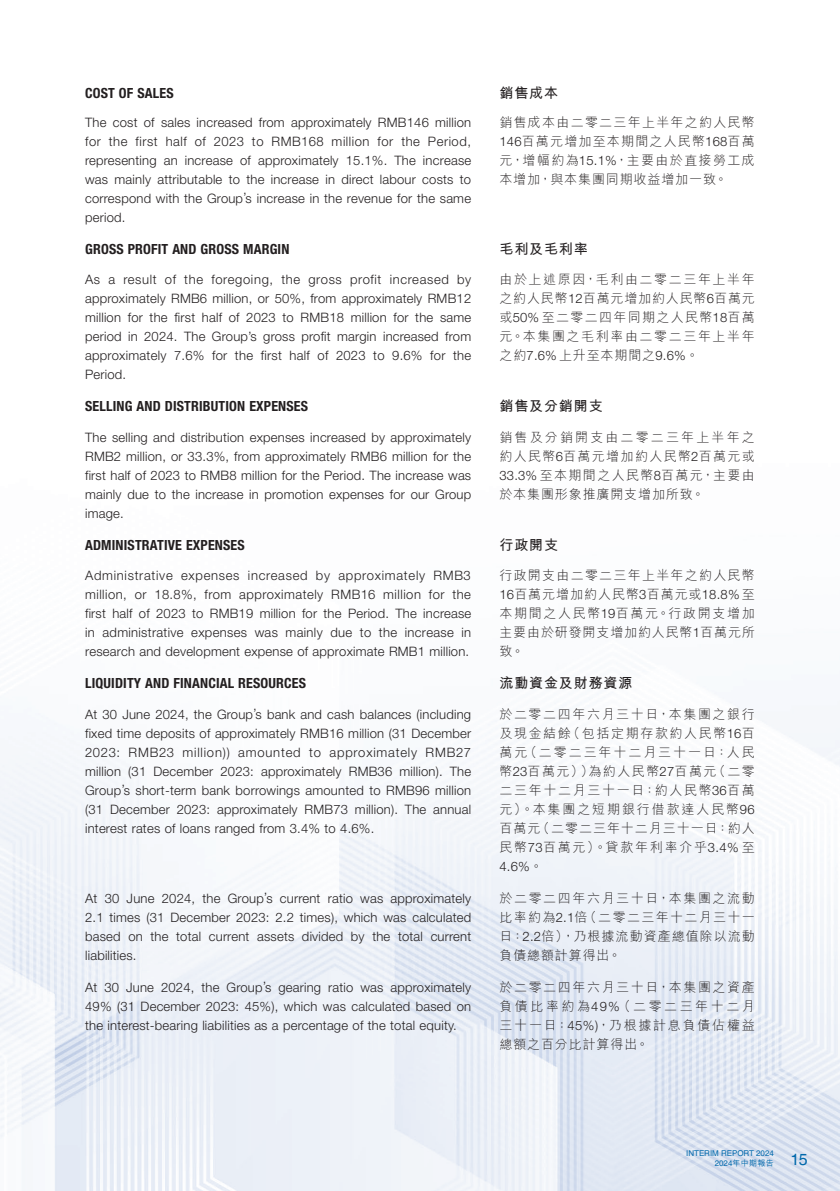
<style>
.page{position:relative;width:840px;height:1191px;background:#fff}
.page>*{position:absolute;margin:0;border:0;box-sizing:border-box;transform-origin:0 0}
.t1{font:700 condensed 14px "Helvetica Neue LT Std";letter-spacing:.01em;color:#231f20}
.t2{font:700 14px "M Hei HK";letter-spacing:.06em;color:#231f20}
.t3{font:300 13px/19px "Helvetica Neue LT Std";letter-spacing:.015em;color:#231f20;text-align:justify}
.t4{font:300 13px/19px "M Hei HK";letter-spacing:.105em;color:#231f20;text-align:justify}
.t5{font:8px "Helvetica LT Std";letter-spacing:-.005em;color:#0169ac}
.t6{font:500 8px "M Hei HK";letter-spacing:.045em;color:#0169ac}
.s1{font-family:"Helvetica Neue LT Std"}
.s2{font-family:"M Hei HK"}
.s3{font-family:"Helvetica LT Std";font-weight:400}
</style>
<div class="page">
<img style="left:0;top:702px;width:839px;height:489px">
<p class="t1" style="left:85px;top:84px;width:90px">COST OF SALES</p>
<p class="t3" style="left:85px;top:112px;width:387px">The cost of sales increased from approximately RMB146 million for the first half of 2023 to RMB168 million for the Period, representing an increase of approximately 15.1%. The increase was mainly attributable to the increase in direct labour costs to correspond with the Group’s increase in the revenue for the same period.</p>
<p class="t1" style="left:85px;top:240px;width:206px">GROSS PROFIT AND GROSS MARGIN</p>
<p class="t3" style="left:85px;top:270px;width:387px">As a result of the foregoing, the gross profit increased by approximately RMB6 million, or 50%, from approximately RMB12 million for the first half of 2023 to RMB18 million for the same period in 2024. The Group’s gross profit margin increased from approximately 7.6% for the first half of 2023 to 9.6% for the Period.</p>
<p class="t1" style="left:85px;top:398px;width:224px">SELLING AND DISTRIBUTION EXPENSES</p>
<p class="t3" style="left:85px;top:427px;width:387px">The selling and distribution expenses increased by approximately RMB2 million, or 33.3%, from approximately RMB6 million for the first half of 2023 to RMB8 million for the Period. The increase was mainly due to the increase in promotion expenses for our Group image.</p>
<p class="t1" style="left:85px;top:536px;width:161px">ADMINISTRATIVE EXPENSES</p>
<p class="t3" style="left:85px;top:565px;width:387px">Administrative expenses increased by approximately RMB3 million, or 18.8%, from approximately RMB16 million for the first half of 2023 to RMB19 million for the Period. The increase in administrative expenses was mainly due to the increase in research and development expense of approximate RMB1 million.</p>
<p class="t1" style="left:85px;top:674px;width:222px">LIQUIDITY AND FINANCIAL RESOURCES</p>
<p class="t3" style="left:85px;top:704px;width:387px">At 30 June 2024, the Group’s bank and cash balances (including fixed time deposits of approximately RMB16 million (31 December 2023: RMB23 million)) amounted to approximately RMB27 million (31 December 2023: approximately RMB36 million). The Group’s short-term bank borrowings amounted to RMB96 million (31 December 2023: approximately RMB73 million). The annual interest rates of loans ranged from 3.4% to 4.6%.</p>
<p class="t3" style="left:85px;top:888px;width:387px">At 30 June 2024, the Group’s current ratio was approximately 2.1 times (31 December 2023: 2.2 times), which was calculated based on the total current assets divided by the total current liabilities.</p>
<p class="t3" style="left:85px;top:977px;width:387px">At 30 June 2024, the Group’s gearing ratio was approximately 49% (31 December 2023: 45%), which was calculated based on the interest-bearing liabilities as a percentage of the total equity.</p>
<p class="t2" style="left:499px;top:82px;width:60px">銷售成本</p>
<p class="t4" style="left:499px;top:112px;width:257px">銷售成本由二零二三年上半年之約人民幣<span class="s1">146</span>百萬元增加至本期間之人民幣<span class="s1">168</span>百萬元，增幅約為<span class="s1">15.1%</span>，主要由於直接勞工成本增加，與本集團同期收益增加一致。</p>
<p class="t2" style="left:499px;top:238px;width:90px">毛利及毛利率</p>
<p class="t4" style="left:499px;top:270px;width:257px">由於上述原因，毛利由二零二三年上半年之約人民幣<span class="s1">12</span>百萬元增加約人民幣<span class="s1">6</span>百萬元或<span class="s1">50%</span>至二零二四年同期之人民幣<span class="s1">18</span>百萬元。本集團之毛利率由二零二三年上半年之約<span class="s1">7.6%</span>上升至本期間之<span class="s1">9.6%</span>。</p>
<p class="t2" style="left:499px;top:396px;width:105px">銷售及分銷開支</p>
<p class="t4" style="left:499px;top:427px;width:257px">銷售及分銷開支由二零二三年上半年之約人民幣<span class="s1">6</span>百萬元增加約人民幣<span class="s1">2</span>百萬元或<span class="s1">33.3%</span>至本期間之人民幣<span class="s1">8</span>百萬元，主要由於本集團形象推廣開支增加所致。</p>
<p class="t2" style="left:499px;top:534px;width:60px">行政開支</p>
<p class="t4" style="left:499px;top:565px;width:257px">行政開支由二零二三年上半年之約人民幣<span class="s1">16</span>百萬元增加約人民幣<span class="s1">3</span>百萬元或<span class="s1">18.8%</span>至本期間之人民幣<span class="s1">19</span>百萬元。行政開支增加主要由於研發開支增加約人民幣<span class="s1">1</span>百萬元所致。</p>
<p class="t2" style="left:499px;top:673px;width:134px">流動資金及財務資源</p>
<p class="t4" style="left:499px;top:704px;width:257px">於二零二四年六月三十日，本集團之銀行及現金結餘（包括定期存款約人民幣<span class="s1">16</span>百萬元（二零二三年十二月三十一日：人民幣<span class="s1">23</span>百萬元））為約人民幣<span class="s1">27</span>百萬元（二零二三年十二月三十一日：約人民幣<span class="s1">36</span>百萬元）。本集團之短期銀行借款達人民幣<span class="s1">96</span>百萬元（二零二三年十二月三十一日：約人民幣<span class="s1">73</span>百萬元）。貸款年利率介乎<span class="s1">3.4%</span> 至</p>
<p class="t3" style="left:499px;top:856px;width:45px">4.6%<span class="s2">。</span></p>
<p class="t4" style="left:499px;top:888px;width:257px">於二零二四年六月三十日，本集團之流動比率約為<span class="s1">2.1</span>倍（二零二三年十二月三十一日：<span class="s1">2.2</span>倍），乃根據流動資產總值除以流動負債總額計算得出。</p>
<p class="t4" style="left:499px;top:977px;width:257px">於二零二四年六月三十日，本集團之資產負債比率約為<span class="s1">49%</span>（二零二三年十二月三十一日：<span class="s1">45%)</span>，乃根據計息負債佔權益總額之百分比計算得出。</p>
<p class="t5" style="left:685px;top:1148px;width:89px">INTERIM REPORT 2024</p>
<p class="t6" style="left:714px;top:1157px;width:94px"><span class="s3">2024</span>年中期報告 <sup>15</sup></p>
</div>
